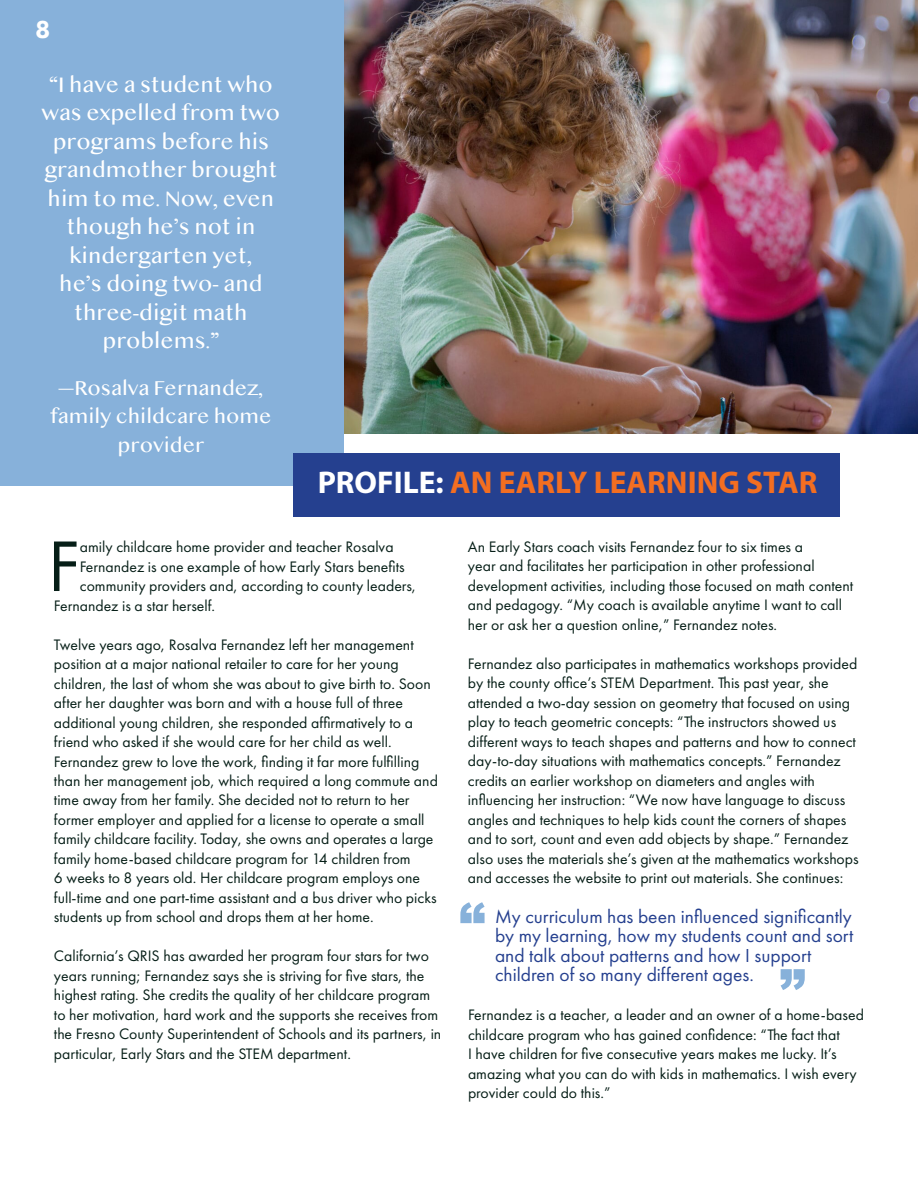
<style>
.page{position:relative;width:918px;height:1188px;background:#fff}
.page>*{position:absolute;margin:0;border:0;box-sizing:border-box;transform-origin:0 0}
.t1{font:74.25px "Futura PT";color:#061e17}
.t2{font:900 52.5px "Arial";color:#87b1da}
.t3{font:700 31.5px "Myriad Pro";color:#f36e21}
.t4{font:800 25.5px "Futura PT";color:#fff}
.t5{font:22.5px/28.5px "Gurmukhi MN";color:#fff;text-align:center}
.t6{font:21px/28.5px "Gurmukhi MN";color:#fff;text-align:center}
.t7{font:19.5px/19.5px "Futura PT";color:#25408f}
.t8{font:15.75px/19.5px "Futura PT";color:#061e17}
.s1{color:#fff}
</style>
<div class="page">
<img style="left:343px;top:0;width:575px;height:433px">
<div style="left:0;top:0;width:343px;height:486px;background:#87b1da"></div>
<div style="left:294px;top:454px;width:546px;height:63px;background:#25408f"></div>
<h3 class="t4" style="left:35px;top:13px;width:17px">8</h3>
<h3 class="t5" style="left:42px;top:71px;width:240px">“I have a student who was expelled from two programs before his grandmother brought him to me. Now, even though he’s not in kindergarten yet,<br>he’s doing two- and three-digit math problems.”</h3>
<h3 class="t6" style="left:50px;top:374px;width:223px">—Rosalva Fernandez, family childcare home provider</h3>
<h3 class="t3" style="left:318px;top:461px;width:501px"><span class="s1">PROFILE:</span> AN EARLY LEARNING STAR</h3>
<h1 class="t1" style="left:48px;top:522px;width:34px">F</h1>
<p class="t8" style="left:80px;top:537px;width:315px">amily childcare home provider and teacher Rosalva</p>
<p class="t8" style="left:80px;top:556px;width:326px">Fernandez is one example of how Early Stars benefits</p>
<p class="t8" style="left:80px;top:576px;width:338px">community providers and, according to county leaders,</p>
<p class="t8" style="left:54px;top:595px;width:163px">Fernandez is a star herself.</p>
<p class="t8" style="left:54px;top:634px;width:385px">Twelve years ago, Rosalva Fernandez left her management position at a major national retailer to care for her young children, the last of whom she was about to give birth to. Soon after her daughter was born and with a house full of three additional young children, she responded affirmatively to a friend who asked if she would care for her child as well.<br>Fernandez grew to love the work, finding it far more fulfilling than her management job, which required a long commute and time away from her family. She decided not to return to her former employer and applied for a license to operate a small family childcare facility. Today, she owns and operates a large family home-based childcare program for 14 children from<br>6 weeks to 8 years old. Her childcare program employs one full-time and one part-time assistant and a bus driver who picks students up from school and drops them at her home.</p>
<p class="t8" style="left:54px;top:946px;width:389px">California’s QRIS has awarded her program four stars for two years running; Fernandez says she is striving for five stars, the highest rating. She credits the quality of her childcare program to her motivation, hard work and the supports she receives from the Fresno County Superintendent of Schools and its partners, in particular, Early Stars and the STEM department.</p>
<p class="t8" style="left:468px;top:537px;width:387px">An Early Stars coach visits Fernandez four to six times a<br>year and facilitates her participation in other professional development activities, including those focused on math content and pedagogy. “My coach is available anytime I want to call her or ask her a question online,” Fernandez notes.</p>
<p class="t8" style="left:468px;top:654px;width:392px">Fernandez also participates in mathematics workshops provided by the county office’s STEM Department. This past year, she attended a two-day session on geometry that focused on using play to teach geometric concepts: “The instructors showed us different ways to teach shapes and patterns and how to connect day-to-day situations with mathematics concepts.” Fernandez credits an earlier workshop on diameters and angles with influencing her instruction: “We now have language to discuss angles and techniques to help kids count the corners of shapes and to sort, count and even add objects by shape.” Fernandez also uses the materials she’s given at the mathematics workshops and accesses the website to print out materials. She continues:</p>
<p class="t7" style="left:495px;top:906px;width:360px">My curriculum has been influenced significantly by my learning, how my students count and sort and talk about patterns and how I support children of so many different ages.</p>
<p class="t8" style="left:468px;top:1005px;width:398px">Fernandez is a teacher, a leader and an owner of a home-based childcare program who has gained confidence: “The fact that<br>I have children for five consecutive years makes me lucky. It’s amazing what you can do with kids in mathematics. I wish every provider could do this.”</p>
<h2 class="t2" style="left:459px;top:884px;width:28px">“</h2>
<h2 class="t2" style="left:779px;top:951px;width:28px">”</h2>
</div>
